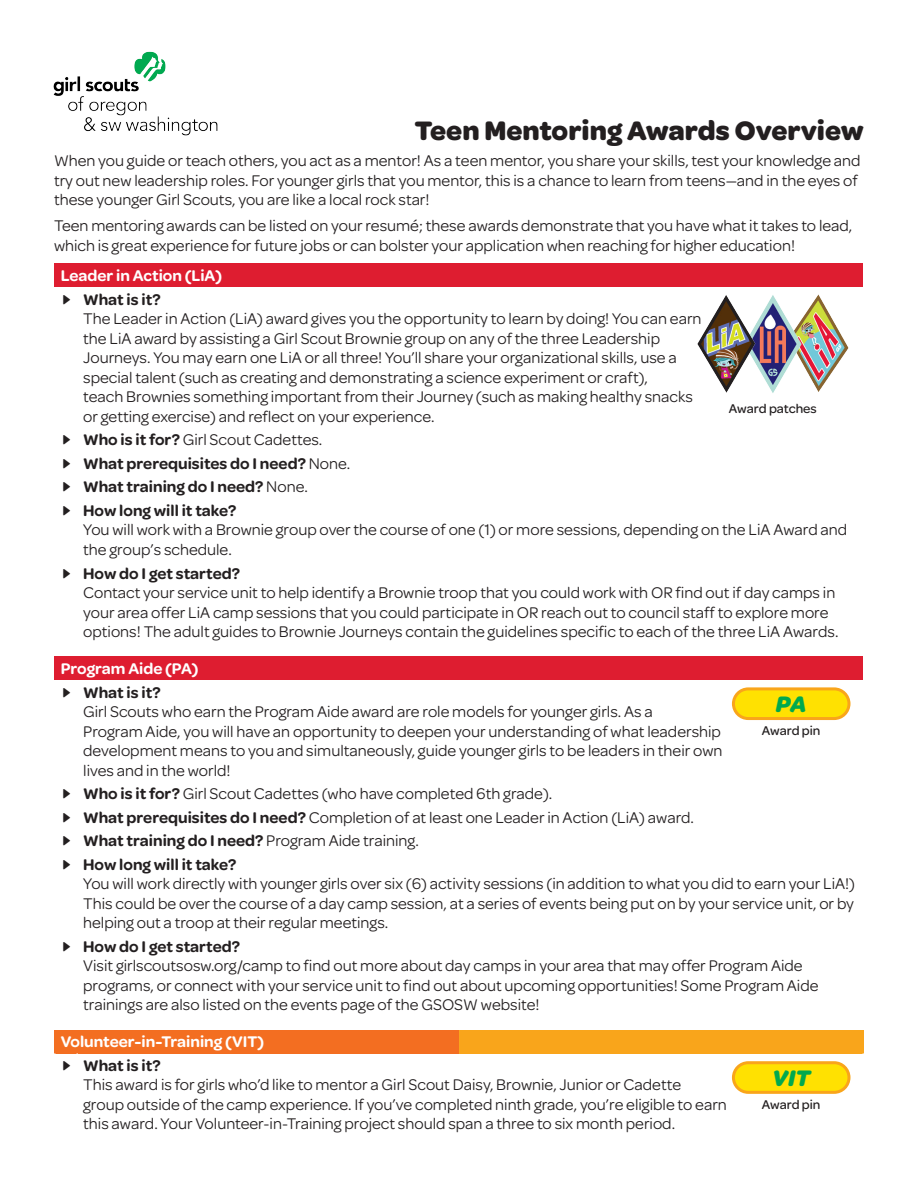
<style>
.page{position:relative;width:918px;height:1188px;background:#fff}
.page>*{position:absolute;margin:0;border:0;box-sizing:border-box;transform-origin:0 0}
.t1{font:700 28.5px "Omnes Girl Scouts";color:#231f20}
.t2{font:italic 700 23.85px "Omnes Girl Scouts";color:#00a94e}
.t3{font:16.5px/19.5px "Omnes Girl Scouts";color:#231f20}
.t4{font:600 16.5px "Omnes Girl Scouts";color:#231f20}
.t5{font:600 16.5px "Omnes Girl Scouts";color:#fff}
.t6{font:500 13.5px "Omnes Girl Scouts";color:#231f20}
.s1{font-weight:600}
.s2{font-weight:400}
</style>
<div class="page">
<div style="left:55px;top:264px;width:808px;height:23px;background:#de1d30"></div>
<div style="left:55px;top:657px;width:808px;height:23px;background:#de1d30"></div>
<div style="left:55px;top:1030px;width:404px;height:23px;background:#f36e21"></div>
<div style="left:459px;top:1030px;width:404px;height:23px;background:#f9a51b"></div>
<div style="left:733px;top:1063px;width:116px;height:29px;background:#ffe101;border-radius:15px"></div>
<div style="left:732px;top:1061px;width:119px;height:33px;border:3px solid #f9a51b;border-radius:15px"></div>
<div style="left:733px;top:689px;width:116px;height:30px;background:#ffe101;border-radius:15px"></div>
<div style="left:732px;top:687px;width:119px;height:33px;border:3px solid #f9a51b;border-radius:15px"></div>
<img style="left:803px;top:294px;width:46px;height:98px">
<img style="left:756px;top:295px;width:47px;height:98px">
<img style="left:697px;top:295px;width:59px;height:98px">
<img style="left:53px;top:51px;width:165px;height:85px">
<p class="t1" style="left:415px;top:109px;width:451px">Teen Mentoring Awards Overview</p>
<p class="t3" style="left:54px;top:150px;width:808px">When you guide or teach others, you act as a mentor! As a teen mentor, you share your skills, test your knowledge and try out new leadership roles. For younger girls that you mentor, this is a chance to learn from teens—and in the eyes of these younger Girl Scouts, you are like a local rock star!</p>
<p class="t3" style="left:54px;top:215px;width:800px">Teen mentoring awards can be listed on your resumé; these awards demonstrate that you have what it takes to lead, which is great experience for future jobs or can bolster your application when reaching for higher education!</p>
<p class="t5" style="left:61px;top:264px;width:163px">Leader in Action (LiA)</p>
<p class="t3" style="left:61px;top:289px;width:11px">•</p>
<p class="t4" style="left:83px;top:288px;width:79px">What is it?</p>
<p class="t3" style="left:83px;top:308px;width:620px">The Leader in Action (LiA) award gives you the opportunity to learn by doing! You can earn the LiA award by assisting a Girl Scout Brownie group on any of the three Leadership Journeys. You may earn one LiA or all three! You’ll share your organizational skills, use a special talent (such as creating and demonstrating a science experiment or craft),<br>teach Brownies something important from their Journey (such as making healthy snacks or getting exercise) and reflect on your experience.</p>
<p class="t3" style="left:61px;top:429px;width:11px">•</p>
<p class="t3" style="left:83px;top:429px;width:241px"><span class="s1">Who is it for?</span> Girl Scout Cadettes.</p>
<p class="t3" style="left:61px;top:453px;width:11px">•</p>
<p class="t4" style="left:83px;top:452px;width:269px">What prerequisites do I need? <span class="s2">None.</span></p>
<p class="t3" style="left:61px;top:476px;width:11px">•</p>
<p class="t4" style="left:83px;top:475px;width:226px">What training do I need? <span class="s2">None.</span></p>
<p class="t3" style="left:61px;top:500px;width:11px">•</p>
<p class="t4" style="left:83px;top:499px;width:155px">How long will it take?</p>
<p class="t3" style="left:83px;top:519px;width:766px">You will work with a Brownie group over the course of one (1) or more sessions, depending on the LiA Award and the group’s schedule.</p>
<p class="t3" style="left:61px;top:562px;width:11px">•</p>
<p class="t4" style="left:83px;top:561px;width:158px">How do I get started?</p>
<p class="t3" style="left:83px;top:582px;width:757px">Contact your service unit to help identify a Brownie troop that you could work with OR find out if day camps in your area offer LiA camp sessions that you could participate in OR reach out to council staff to explore more options! The adult guides to Brownie Journeys contain the guidelines specific to each of the three LiA Awards.</p>
<p class="t5" style="left:61px;top:657px;width:139px">Program Aide (PA)</p>
<p class="t3" style="left:61px;top:681px;width:11px">•</p>
<p class="t4" style="left:83px;top:680px;width:79px">What is it?</p>
<p class="t3" style="left:83px;top:701px;width:641px">Girl Scouts who earn the Program Aide award are role models for younger girls. As a<br>Program Aide, you will have an opportunity to deepen your understanding of what leadership development means to you and simultaneously, guide younger girls to be leaders in their own lives and in the world!</p>
<p class="t3" style="left:61px;top:783px;width:11px">•</p>
<p class="t3" style="left:83px;top:783px;width:471px"><span class="s1">Who is it for?</span> Girl Scout Cadettes (who have completed 6th grade).</p>
<p class="t3" style="left:61px;top:807px;width:11px">•</p>
<p class="t3" style="left:83px;top:807px;width:612px"><span class="s1">What prerequisites do I need?</span> Completion of at least one Leader in Action (LiA) award.</p>
<p class="t3" style="left:61px;top:830px;width:11px">•</p>
<p class="t4" style="left:83px;top:829px;width:337px">What training do I need? <span class="s2">Program Aide training.</span></p>
<p class="t3" style="left:61px;top:854px;width:11px">•</p>
<p class="t4" style="left:83px;top:853px;width:155px">How long will it take?</p>
<p class="t3" style="left:83px;top:873px;width:773px;text-align:justify">You will work directly with younger girls over six (6) activity sessions (in addition to what you did to earn your LiA!)<br>This could be over the course of a day camp session, at a series of events being put on by your service unit, or by helping out a troop at their regular meetings.</p>
<p class="t3" style="left:61px;top:936px;width:11px">•</p>
<p class="t4" style="left:83px;top:935px;width:158px">How do I get started?</p>
<p class="t3" style="left:83px;top:955px;width:737px">Visit girlscoutsosw.org/camp to find out more about day camps in your area that may offer Program Aide programs, or connect with your service unit to find out about upcoming opportunities! Some Program Aide trainings are also listed on the events page of the GSOSW website!</p>
<p class="t5" style="left:61px;top:1030px;width:205px">Volunteer-in-Training (VIT)</p>
<p class="t3" style="left:61px;top:1055px;width:11px">•</p>
<p class="t4" style="left:83px;top:1054px;width:79px">What is it?</p>
<p class="t3" style="left:83px;top:1074px;width:645px">This award is for girls who’d like to mentor a Girl Scout Daisy, Brownie, Junior or Cadette<br>group outside of the camp experience. If you’ve completed ninth grade, you’re eligible to earn this award. Your Volunteer-in-Training project should span a three to six month period.</p>
<p class="t6" style="left:729px;top:399px;width:89px">Award patches</p>
<p class="t2" style="left:776px;top:687px;width:33px">PA</p>
<p class="t6" style="left:762px;top:721px;width:60px">Award pin</p>
<p class="t2" style="left:772px;top:1061px;width:40px">VIT</p>
<p class="t6" style="left:762px;top:1095px;width:60px">Award pin</p>
</div>
